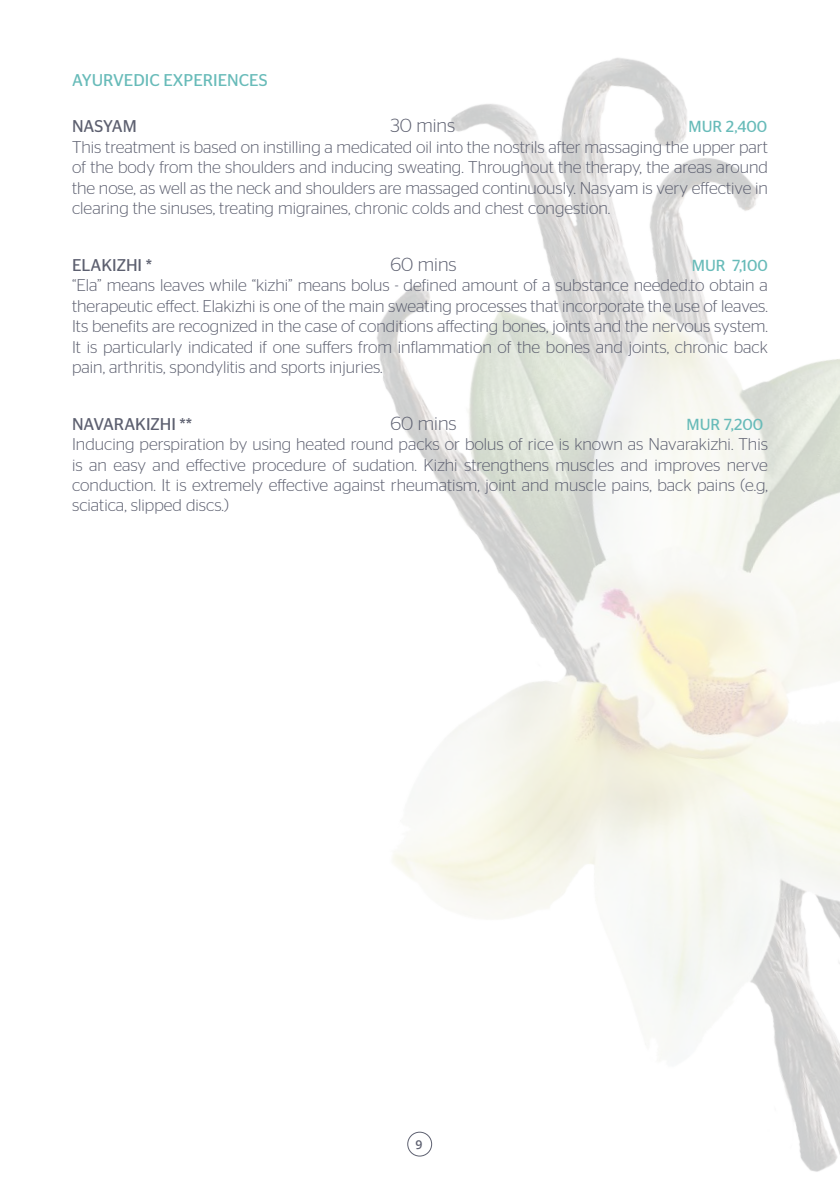
<style>
.page{position:relative;width:840px;height:1191px;background:#fff}
.page>*{position:absolute;margin:0;border:0;box-sizing:border-box;transform-origin:0 0}
.t1{font:300 19px "Stag Sans";color:#5d6070}
.t2{font:300 17px/20.4px "Stag Sans";color:#5d6070;text-align:justify}
.t3{font:17px "Stag Sans";color:#5d6070}
.t4{font:17px "Stag Sans";color:#68bbb9}
.t5{font:16px "Stag Sans";color:#68bbb9}
.t6{font:600 12.2px "Open Sans";color:#5d6070}
</style>
<div class="page">
<img style="left:377px;top:58px;width:462px;height:1114px">
<div style="left:407px;top:1131px;width:25px;height:25px;border:1px solid #5d6070;border-radius:50%"></div>
<p class="t4" style="left:72px;top:70px;width:197px">AYURVEDIC EXPERIENCES</p>
<p class="t3" style="left:72px;top:117px;width:66px">NASYAM</p>
<p class="t1" style="left:390px;top:115px;width:66px">30 mins</p>
<p class="t5" style="left:688px;top:118px;width:80px">MUR 2,400</p>
<p class="t2" style="left:72px;top:136px;width:697px">This treatment is based on instilling a medicated oil into the nostrils after massaging the upper part of the body from the shoulders and inducing sweating. Throughout the therapy, the areas around the nose, as well as the neck and shoulders are massaged continuously. Nasyam is very effective in clearing the sinuses, treating migraines, chronic colds and chest congestion.</p>
<p class="t3" style="left:72px;top:255px;width:82px">ELAKIZHI *</p>
<p class="t1" style="left:390px;top:254px;width:68px">60 mins</p>
<p class="t5" style="left:691px;top:256px;width:77px">MUR 7,100</p>
<p class="t2" style="left:72px;top:275px;width:697px">“Ela” means leaves while “kizhi” means bolus - defined amount of a substance needed.to obtain a therapeutic effect. Elakizhi is one of the main sweating processes that incorporate the use of leaves.<br>Its benefits are recognized in the case of conditions affecting bones, joints and the nervous system.<br>It is particularly indicated if one suffers from inflammation of the bones and joints, chronic back pain, arthritis, spondylitis and sports injuries.</p>
<p class="t3" style="left:72px;top:414px;width:122px">NAVARAKIZHI **</p>
<p class="t1" style="left:390px;top:413px;width:68px">60 mins</p>
<p class="t5" style="left:686px;top:415px;width:78px">MUR 7,200</p>
<p class="t2" style="left:72px;top:434px;width:697px">Inducing perspiration by using heated round packs or bolus of rice is known as Navarakizhi. This is an easy and effective procedure of sudation. Kizhi strengthens muscles and improves nerve conduction. It is extremely effective against rheumatism, joint and muscle pains, back pains (e.g, sciatica, slipped discs.)</p>
<p class="t6" style="left:415px;top:1136px;width:8px">9</p>
</div>
